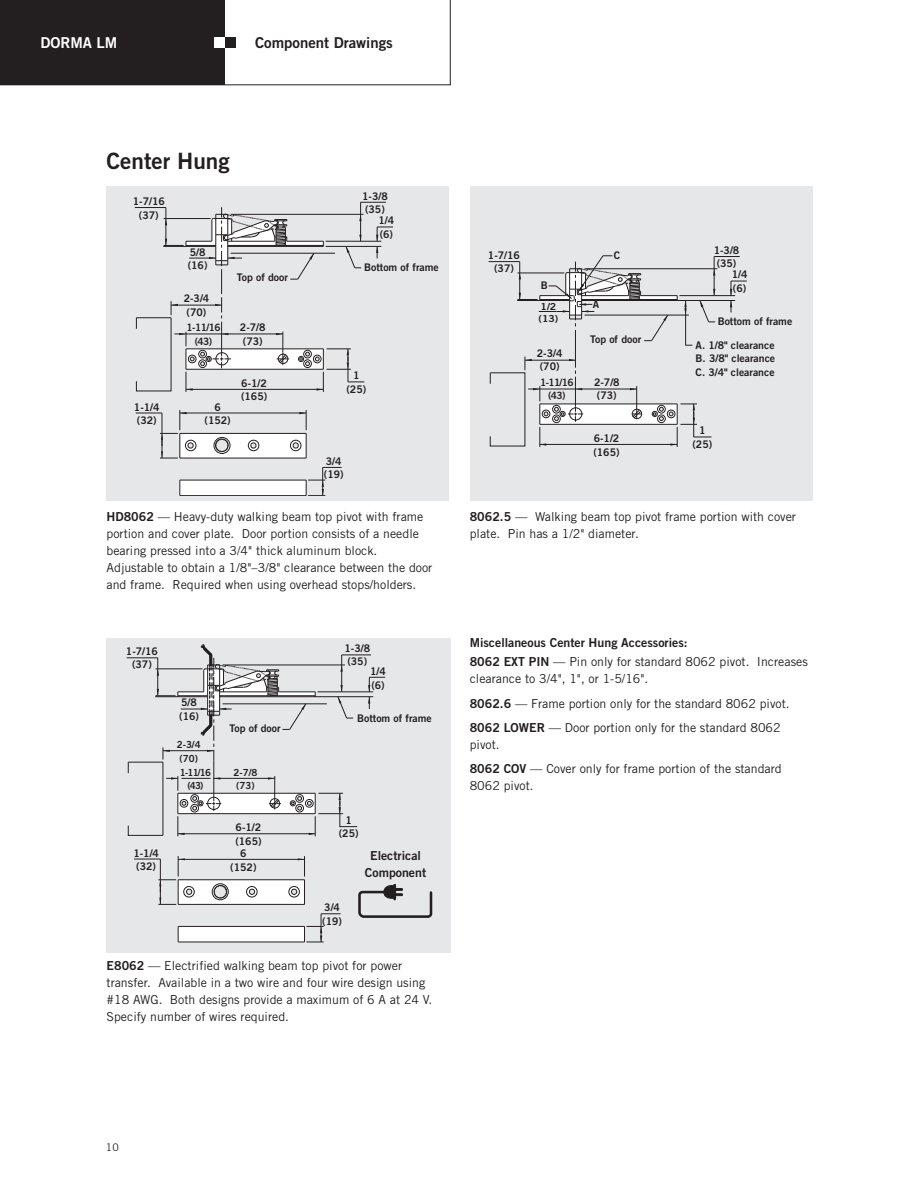
<style>
.page{position:relative;width:918px;height:1188px;background:#fff}
.page>*{position:absolute;margin:0;border:0;box-sizing:border-box;transform-origin:0 0}
.t1{font:22.5px "Trade Gothic LT Std Bd 2";color:#231f20}
.t2{font:15px "Trade Gothic LT Std Bd 2";color:#231f20}
.t3{font:15px "Trade Gothic LT Std Bd 2";color:#fff}
.t4{font:12.3px/17px "Trade Gothic LT Std";color:#231f20}
.t5{font:12.3px/17px "Trade Gothic LT Std Bd 2";color:#231f20;text-align:center}
.t6{font:10.5px/13.5px "Trade Gothic LT Std Bd 2";color:#231f20}
.t7{font:10.5px "Trade Gothic LT Std";color:#231f20}
.t8{font:10.2px/13.5px "Trade Gothic LT Std Bd 2";letter-spacing:-.055em;color:#231f20;text-align:center}
.t9{font:9.75px/13.5px "Trade Gothic LT Std Bd 2";letter-spacing:-.08em;color:#231f20}
.t10{font:9.6px/12.5px "Trade Gothic LT Std Bd 2";color:#231f20;scale:1.09 1}
.s1{font-family:"Trade Gothic LT Std Bd 2"}
</style>
<div class="page">
<svg style="left:225px;top:0;width:225px;height:85px"></svg>
<div style="left:0;top:0;width:225px;height:85px;background:#231f20"></div>
<div style="left:214px;top:37px;width:11px;height:11px;background:#fff"></div>
<div style="left:225px;top:37px;width:11px;height:11px;background:#231f20"></div>
<div style="left:470px;top:186px;width:342px;height:315px;background:#e6e7e9"></div>
<hr style="left:582px;top:300px;width:153px;height:1px;background:#231f20">
<hr style="left:679px;top:295px;width:56px;height:1px;background:#231f20">
<hr style="left:585px;top:268px;width:132px;height:1px;background:#231f20">
<hr style="left:585px;top:315px;width:104px;height:1px;background:#231f20">
<hr style="left:685px;top:300px;width:1px;height:45px;background:#231f20">
<svg style="left:684px;top:301px;width:3px;height:14px"></svg>
<hr style="left:489px;top:261px;width:31px;height:1px;background:#231f20">
<svg style="left:699px;top:256px;width:48px;height:67px"></svg>
<hr style="left:575px;top:330px;width:1px;height:38px;background:#231f20">
<svg style="left:517px;top:255px;width:161px;height:86px"></svg>
<svg style="left:490px;top:357px;width:222px;height:90px"></svg>
<div style="left:107px;top:186px;width:342px;height:315px;background:#e6e7e9"></div>
<div style="left:180px;top:480px;width:126px;height:16px;background:#fff"></div>
<hr style="left:135px;top:207px;width:31px;height:1px;background:#231f20">
<svg style="left:136px;top:202px;width:257px;height:190px"></svg>
<hr style="left:180px;top:480px;width:126px;height:1px;background:#231f20">
<hr style="left:180px;top:495px;width:126px;height:1px;background:#231f20">
<svg style="left:180px;top:480px;width:1px;height:16px"></svg>
<svg style="left:136px;top:410px;width:171px;height:49px"></svg>
<svg style="left:306px;top:467px;width:36px;height:29px"></svg>
<div style="left:107px;top:638px;width:344px;height:315px;background:#e6e7e9"></div>
<div style="left:178px;top:926px;width:127px;height:16px;background:#fff"></div>
<hr style="left:127px;top:658px;width:31px;height:1px;background:#231f20">
<hr style="left:178px;top:926px;width:127px;height:1px;background:#231f20">
<hr style="left:178px;top:942px;width:127px;height:1px;background:#231f20">
<svg style="left:178px;top:926px;width:1px;height:16px"></svg>
<svg style="left:134px;top:856px;width:171px;height:49px"></svg>
<svg style="left:304px;top:914px;width:37px;height:29px"></svg>
<svg style="left:128px;top:644px;width:257px;height:192px"></svg>
<svg style="left:358px;top:884px;width:74px;height:34px"></svg>
<p class="t3" style="left:40px;top:37px;width:79px">DORMA LM</p>
<p class="t2" style="left:255px;top:37px;width:139px">Component Drawings</p>
<h1 class="t1" style="left:107px;top:153px;width:125px">Center Hung</h1>
<p class="t6" style="left:133px;top:196px;width:34px;text-align:center">1-7/16 (37)</p>
<p class="t6" style="left:134px;top:401px;width:27px">1-1/4 (32)</p>
<p class="t6" style="left:188px;top:246px;width:21px">5/8 (16)</p>
<p class="t6" style="left:184px;top:293px;width:27px">2-3/4 (70)</p>
<p class="t8" style="left:186px;top:322px;width:36px">1-11/16 (43)</p>
<p class="t6" style="left:240px;top:322px;width:27px">2-7/8 (73)</p>
<p class="t6" style="left:237px;top:272px;width:53px">Top of door</p>
<p class="t6" style="left:205px;top:401px;width:28px;text-align:center">6 (152)</p>
<p class="t6" style="left:241px;top:377px;width:28px">6-1/2 (165)</p>
<p class="t6" style="left:362px;top:190px;width:27px">1-3/8 (35)</p>
<p class="t6" style="left:379px;top:215px;width:17px">1/4 (6)</p>
<p class="t6" style="left:364px;top:262px;width:76px">Bottom of frame</p>
<p class="t6" style="left:346px;top:370px;width:21px;text-align:center">1 (25)</p>
<p class="t6" style="left:324px;top:455px;width:21px">3/4 (19)</p>
<p class="t4" style="left:107px;top:510px;width:327px"><span class="s1">HD8062</span> — Heavy-duty walking beam top pivot with frame portion and cover plate. Door portion consists of a needle bearing pressed into a 3/4" thick aluminum block.<br>Adjustable to obtain a 1/8"–3/8" clearance between the door and frame. Required when using overhead stops/holders.</p>
<p class="t6" style="left:126px;top:645px;width:34px;text-align:center">1-7/16 (37)</p>
<p class="t6" style="left:179px;top:697px;width:21px">5/8 (16)</p>
<p class="t9" style="left:177px;top:739px;width:25px">2-3/4 (70)</p>
<p class="t9" style="left:180px;top:767px;width:33px;text-align:center">1-11/16 (43)</p>
<p class="t6" style="left:133px;top:847px;width:27px">1-1/4 (32)</p>
<p class="t6" style="left:229px;top:722px;width:53px">Top of door</p>
<p class="t9" style="left:234px;top:767px;width:25px">2-7/8 (73)</p>
<p class="t6" style="left:235px;top:822px;width:28px">6-1/2 (165)</p>
<p class="t6" style="left:230px;top:848px;width:28px;text-align:center">6 (152)</p>
<p class="t6" style="left:344px;top:642px;width:27px">1-3/8 (35)</p>
<p class="t6" style="left:370px;top:665px;width:17px">1/4 (6)</p>
<p class="t6" style="left:357px;top:712px;width:76px">Bottom of frame</p>
<p class="t6" style="left:339px;top:814px;width:21px;text-align:center">1 (25)</p>
<p class="t6" style="left:322px;top:902px;width:21px">3/4 (19)</p>
<p class="t5" style="left:365px;top:849px;width:63px">Electrical<br>Component</p>
<p class="t4" style="left:107px;top:958px;width:327px"><span class="s1">E8062</span> — Electrified walking beam top pivot for power transfer. Available in a two wire and four wire design using #18 AWG. Both designs provide a maximum of 6 A at 24 V.<br>Specify number of wires required.</p>
<p class="t6" style="left:488px;top:249px;width:34px;text-align:center">1-7/16 (37)</p>
<p class="t6" style="left:541px;top:279px;width:9px">B</p>
<p class="t10" style="left:539px;top:301px;width:20px">1/2 (13)</p>
<p class="t6" style="left:537px;top:347px;width:27px">2-3/4 (70)</p>
<p class="t8" style="left:540px;top:376px;width:35px">1-11/16 (43)</p>
<p class="t6" style="left:614px;top:249px;width:8px">C</p>
<p class="t6" style="left:593px;top:299px;width:8px">A</p>
<p class="t6" style="left:590px;top:333px;width:53px">Top of door</p>
<p class="t6" style="left:594px;top:376px;width:27px">2-7/8 (73)</p>
<p class="t6" style="left:593px;top:433px;width:28px">6-1/2 (165)</p>
<p class="t6" style="left:714px;top:244px;width:27px">1-3/8 (35)</p>
<p class="t6" style="left:732px;top:269px;width:17px">1/4 (6)</p>
<p class="t6" style="left:718px;top:315px;width:76px">Bottom of frame</p>
<p class="t6" style="left:696px;top:339px;width:81px;text-align:justify">A. 1/8" clearance B. 3/8" clearance C. 3/4" clearance</p>
<p class="t6" style="left:692px;top:425px;width:21px;text-align:center">1 (25)</p>
<p class="t4" style="left:470px;top:510px;width:328px"><span class="s1">8062.5</span> — Walking beam top pivot frame portion with cover plate. Pin has a 1/2" diameter.</p>
<p class="t5" style="left:470px;top:635px;width:219px">Miscellaneous Center Hung Accessories:</p>
<p class="t4" style="left:470px;top:655px;width:340px"><span class="s1">8062 EXT PIN</span> — Pin only for standard 8062 pivot. Increases clearance to 3/4", 1", or 1-5/16".</p>
<p class="t4" style="left:470px;top:692px;width:321px;line-height:24.3px"><span class="s1">8062.6</span> — Frame portion only for the standard 8062 pivot.<br><span class="s1">8062 LOWER</span> — Door portion only for the standard 8062</p>
<p class="t4" style="left:470px;top:733px;width:314px;line-height:24.3px">pivot.<br><span class="s1">8062 COV</span> — Cover only for frame portion of the standard</p>
<p class="t4" style="left:470px;top:778px;width:65px">8062 pivot.</p>
<p class="t7" style="left:106px;top:1143px;width:14px">10</p>
</div>
